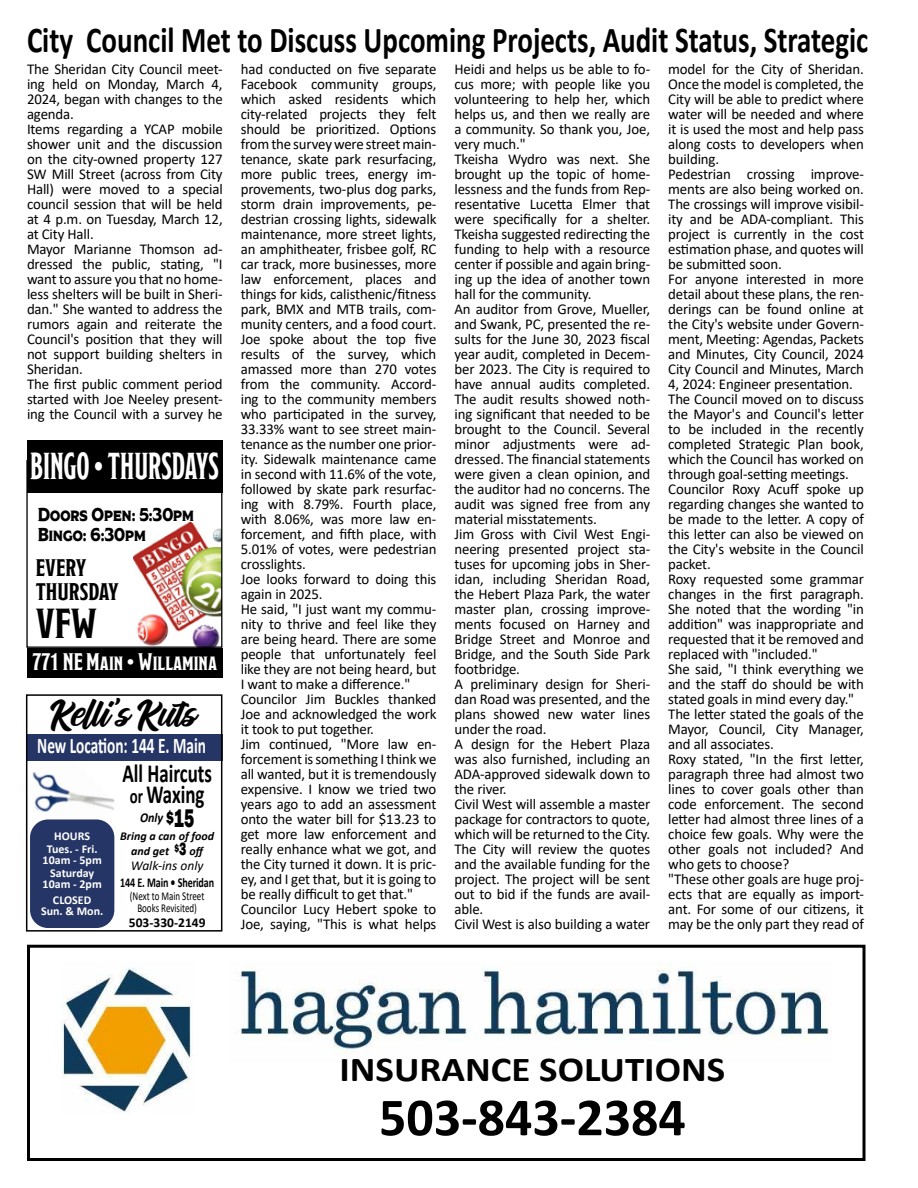
<style>
.page{position:relative;width:918px;height:1188px;background:#fff}
.page>*{position:absolute;margin:0;border:0;box-sizing:border-box;transform-origin:0 0}
.t1{font:700 54px "Calibri";color:#000}
.t2{font:700 42px "Modesto Condensed";color:#000}
.t3{font:700 37.5px "Modesto Condensed";color:#fff;scale:.8 1}
.t4{font:700 36.6px "Calibri";color:#000;scale:.79 1}
.t5{font:35.7px "Andora";color:#000;scale:1.05 1}
.t6{font:700 35.1px "Calibri";color:#000;scale:1.11 1}
.t7{font:700 26.25px/21px "Calibri";color:#000;scale:.72 1}
.t8{font:700 24px "Modesto Condensed";color:#fff}
.t9{font:700 24px/24px "Modesto Condensed";color:#000}
.t10{font:700 22.5px "Calibri";color:#fff;scale:.68 1}
.t11{font:18.45px/19.8px "Modesto Expanded";color:#000;scale:.75 1}
.t12{font:15px/15px "Calibri";letter-spacing:-.01em;color:#000}
.t13{font:700 13.5px "Calibri";color:#000;scale:.75 1}
.t14{font:italic 13.5px "Calibri";color:#000}
.t15{font:700 13.5px "Calibri";color:#000}
.t16{font:italic 700 13.5px "Calibri";color:#000;scale:.9 1}
.t17{font:700 12px/13.5px "Calibri";color:#fff;text-align:center}
.t18{font:12px/12px "Calibri";color:#000;text-align:center;scale:.75 1}
.t19{font:italic 700 12px/15px "Calibri";color:#000;text-align:center}
.s1{font-size:20.7px}
.s2{font-family:"Franklin Gothic";font-weight:800;font-style:normal;font-size:18.75px}
.s3{font-family:"Franklin Gothic";font-weight:800;font-style:normal;font-size:26.25px}
</style>
<div class="page">
<img style="left:240px;top:968px;width:592px;height:86px">
<div style="left:27px;top:945px;width:839px;height:216px;border:3px solid #000"></div>
<img style="left:62px;top:967px;width:130px;height:145px">
<img style="left:25px;top:745px;width:94px;height:103px">
<div style="left:27px;top:734px;width:196px;height:26px;background:#253565"></div>
<div style="left:30px;top:819px;width:84px;height:109px;background:#253565;border-radius:18px"></div>
<div style="left:26px;top:694px;width:196px;height:238px;border:2px solid #000"></div>
<img style="left:134px;top:523px;width:86px;height:123px">
<div style="left:26px;top:460px;width:196px;height:188px;border:1px solid #000"></div>
<div style="left:27px;top:440px;width:195px;height:53px;background:#000"></div>
<div style="left:27px;top:649px;width:195px;height:29px;background:#000"></div>
<h3 class="t4" style="left:27px;top:14px;width:1066px">City Council Met to Discuss Upcoming Projects, Audit Status, Strategic</h3>
<p class="t12" style="left:27px;top:62px;width:197px">The Sheridan City Council meet&shy;ing held on Monday, March 4,<br>2024, began with changes to the agenda.<br>Items regarding a YCAP mobile shower unit and the discussion on the city-owned property 127<br>SW Mill Street (across from City<br>Hall) were moved to a special council session that will be held at 4 p.m. on Tuesday, March 12, at City Hall.<br>Mayor Marianne Thomson ad&shy;dressed the public, stating, "I want to assure you that no home&shy;less shelters will be built in Sheri&shy;dan." She wanted to address the rumors again and reiterate the<br>Council's position that they will not support building shelters in<br>Sheridan.<br>The first public comment period started with Joe Neeley present&shy;ing the Council with a survey he</p>
<p class="t12" style="left:241px;top:62px;width:197px">had conducted on five separate<br>Facebook community groups, which asked residents which city-related projects they felt should be prioritized. Options from the survey were street main&shy;tenance, skate park resurfacing, more public trees, energy im&shy;provements, two-plus dog parks, storm drain improvements, pe&shy;destrian crossing lights, sidewalk maintenance, more street lights, an amphitheater, frisbee golf, RC car track, more businesses, more law enforcement, places and things for kids, calisthenic/fitness park, BMX and MTB trails, com&shy;munity centers, and a food court.<br>Joe spoke about the top five results of the survey, which amassed more than 270 votes from the community. Accord&shy;ing to the community members who participated in the survey,<br>33.33% want to see street main&shy;tenance as the number one prior&shy;ity. Sidewalk maintenance came in second with 11.6% of the vote, followed by skate park resurfac&shy;ing with 8.79%. Fourth place, with 8.06%, was more law en&shy;forcement, and fifth place, with<br>5.01% of votes, were pedestrian crosslights.<br>Joe looks forward to doing this again in 2025.<br>He said, "I just want my commu&shy;nity to thrive and feel like they are being heard. There are some people that unfortunately feel like they are not being heard, but<br>I want to make a difference."<br>Councilor Jim Buckles thanked<br>Joe and acknowledged the work it took to put together.<br>Jim continued, "More law en&shy;forcement is something I think we all wanted, but it is tremendously expensive. I know we tried two years ago to add an assessment onto the water bill for $13.23 to get more law enforcement and really enhance what we got, and the City turned it down. It is pric&shy;ey, and I get that, but it is going to be really difficult to get that."<br>Councilor Lucy Hebert spoke to<br>Joe, saying, "This is what helps</p>
<p class="t12" style="left:454px;top:62px;width:197px">Heidi and helps us be able to fo&shy;cus more; with people like you volunteering to help her, which helps us, and then we really are a community. So thank you, Joe, very much."<br>Tkeisha Wydro was next. She brought up the topic of home&shy;lessness and the funds from Rep&shy;resentative Lucetta Elmer that were specifically for a shelter.<br>Tkeisha suggested redirecting the funding to help with a resource center if possible and again bring&shy;ing up the idea of another town hall for the community.<br>An auditor from Grove, Mueller, and Swank, PC, presented the re&shy;sults for the June 30, 2023 fiscal year audit, completed in Decem&shy;ber 2023. The City is required to have annual audits completed.<br>The audit results showed noth&shy;ing significant that needed to be brought to the Council. Several minor adjustments were ad&shy;dressed. The financial statements were given a clean opinion, and the auditor had no concerns. The audit was signed free from any material misstatements.<br>Jim Gross with Civil West Engi&shy;neering presented project sta&shy;tuses for upcoming jobs in Sher&shy;idan, including Sheridan Road, the Hebert Plaza Park, the water master plan, crossing improve&shy;ments focused on Harney and<br>Bridge Street and Monroe and<br>Bridge, and the South Side Park footbridge.<br>A preliminary design for Sheri&shy;dan Road was presented, and the plans showed new water lines under the road.<br>A design for the Hebert Plaza was also furnished, including an<br>ADA-approved sidewalk down to the river.<br>Civil West will assemble a master package for contractors to quote, which will be returned to the City.<br>The City will review the quotes and the available funding for the project. The project will be sent out to bid if the funds are avail&shy;able.<br>Civil West is also building a water</p>
<p class="t12" style="left:668px;top:62px;width:197px">model for the City of Sheridan.<br>Once the model is completed, the<br>City will be able to predict where water will be needed and where it is used the most and help pass along costs to developers when building.<br>Pedestrian crossing improve&shy;ments are also being worked on.<br>The crossings will improve visibil&shy;ity and be ADA-compliant. This project is currently in the cost estimation phase, and quotes will be submitted soon.<br>For anyone interested in more detail about these plans, the ren&shy;derings can be found online at the City's website under Govern&shy;ment, Meeting: Agendas, Packets and Minutes, City Council, 2024<br>City Council and Minutes, March<br>4, 2024: Engineer presentation.<br>The Council moved on to discuss the Mayor's and Council's letter to be included in the recently completed Strategic Plan book, which the Council has worked on through goal-setting meetings.<br>Councilor Roxy Acuff spoke up regarding changes she wanted to be made to the letter. A copy of this letter can also be viewed on the City's website in the Council packet.<br>Roxy requested some grammar changes in the first paragraph.<br>She noted that the wording "in addition" was inappropriate and requested that it be removed and replaced with "included."<br>She said, "I think everything we and the staff do should be with stated goals in mind every day."<br>The letter stated the goals of the<br>Mayor, Council, City Manager, and all associates.<br>Roxy stated, "In the first letter, paragraph three had almost two lines to cover goals other than code enforcement. The second letter had almost three lines of a choice few goals. Why were the other goals not included? And who gets to choose?<br>"These other goals are huge proj&shy;ects that are equally as import&shy;ant. For some of our citizens, it may be the only part they read of</p>
<h3 class="t3" style="left:30px;top:448px;width:237px">BINGO • THURSDAYS</h3>
<p class="t11" style="left:38px;top:505px;width:210px">Doors Open: 5:30pm<br>Bingo: 6:30pm</p>
<h3 class="t9" style="left:36px;top:556px;width:85px">EVERY<br>THURSDAY</h3>
<h2 class="t2" style="left:36px;top:602px;width:63px">VFW</h2>
<h3 class="t8" style="left:32px;top:650px;width:187px">771 NE Main • Willamina</h3>
<h3 class="t5" style="left:51px;top:695px;width:139px">Kelli's Kuts</h3>
<h3 class="t7" style="left:122px;top:762px;width:126px">All Haircuts <span class="s1">or</span> Waxing</h3>
<p class="t16" style="left:140px;top:808px;width:62px">Only <span class="s2">$</span><span class="s3">15</span></p>
<p class="t19" style="left:120px;top:829px;width:96px">Bring a can of food and get <sup>$</sup><span class="s2">3</span> off</p>
<p class="t14" style="left:131px;top:857px;width:74px">Walk-ins only</p>
<p class="t13" style="left:120px;top:873px;width:127px">144 E. Main • Sheridan</p>
<p class="t18" style="left:130px;top:890px;width:101px">(Next to Main Street<br>Books Revisited)</p>
<p class="t15" style="left:129px;top:913px;width:78px">503-330-2149</p>
<h3 class="t10" style="left:37px;top:730px;width:250px">New Location: 144 E. Main</h3>
<p class="t17" style="left:47px;top:829px;width:52px">HOURS<br>Tues. - Fri.</p>
<p class="t17" style="left:43px;top:853px;width:61px">10am - 5pm<br>Saturday</p>
<p class="t17" style="left:43px;top:875px;width:61px;line-height:16.5px">10am - 2pm<br>CLOSED</p>
<p class="t17" style="left:41px;top:904px;width:64px">Sun. &amp; Mon.</p>
<h3 class="t6" style="left:339px;top:1045px;width:349px">INSURANCE SOLUTIONS</h3>
<h1 class="t1" style="left:379px;top:1079px;width:308px">503-843-2384</h1>
</div>
